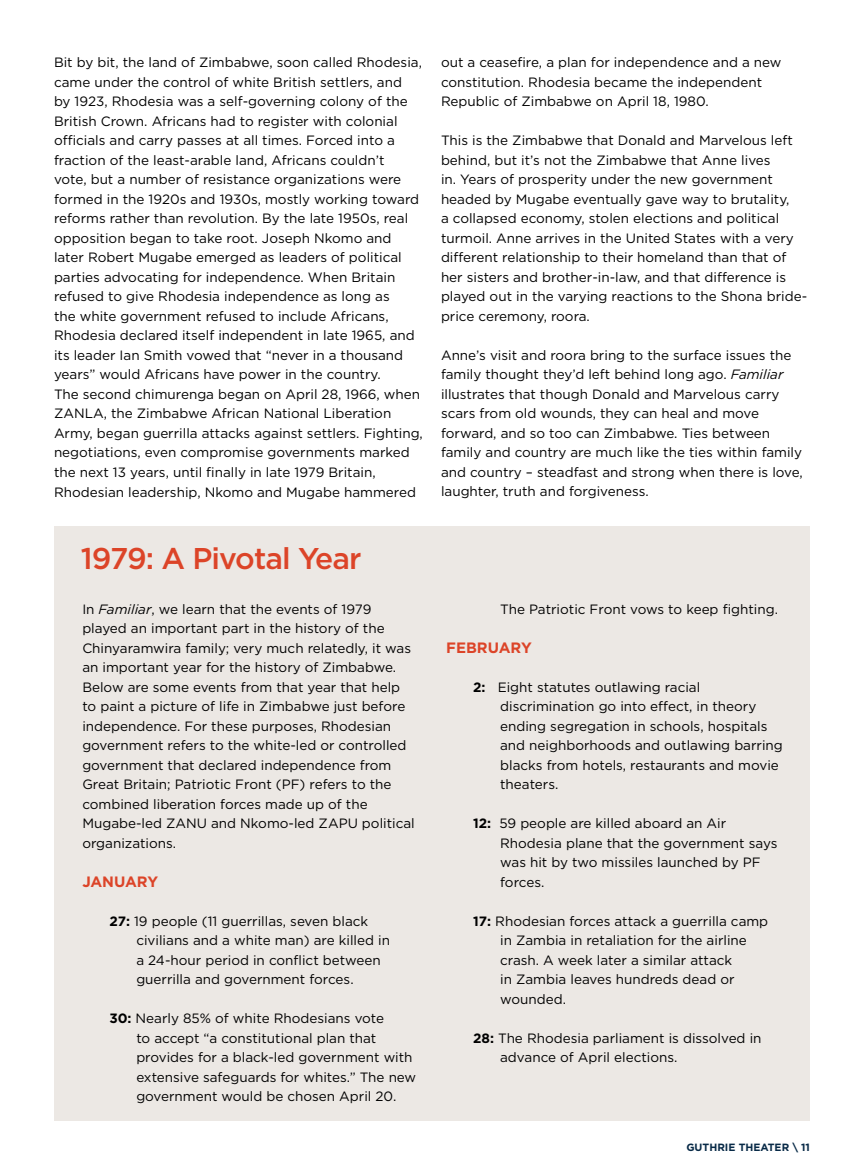
<style>
.page{position:relative;width:864px;height:1175px;background:#fff}
.page>*{position:absolute;margin:0;border:0;box-sizing:border-box;transform-origin:0 0}
.t1{font:500 30px "Gotham";letter-spacing:-.03em;color:#dc4428}
.t2{font:700 15px "Gotham";color:#dc4428}
.t3{font:13.5px/19.5px "Gotham";color:#000}
.t4{font:700 10.5px "Gotham";color:#082a47}
.s1{font-style:italic}
.s2{font-weight:700}
</style>
<div class="page">
<div style="left:54px;top:526px;width:756px;height:594px;background:#ece8e4"></div>
<p class="t3" style="left:54px;top:53px;width:370px">Bit by bit, the land of Zimbabwe, soon called Rhodesia, came under the control of white British settlers, and<br>by 1923, Rhodesia was a self-governing colony of the British Crown. Africans had to register with colonial officials and carry passes at all times. Forced into a fraction of the least-arable land, Africans couldn’t<br>vote, but a number of resistance organizations were formed in the 1920s and 1930s, mostly working toward reforms rather than revolution. By the late 1950s, real opposition began to take root. Joseph Nkomo and later Robert Mugabe emerged as leaders of political parties advocating for independence. When Britain refused to give Rhodesia independence as long as<br>the white government refused to include Africans, Rhodesia declared itself independent in late 1965, and its leader Ian Smith vowed that “never in a thousand years” would Africans have power in the country.<br>The second chimurenga began on April 28, 1966, when ZANLA, the Zimbabwe African National Liberation Army, began guerrilla attacks against settlers. Fighting, negotiations, even compromise governments marked the next 13 years, until finally in late 1979 Britain, Rhodesian leadership, Nkomo and Mugabe hammered</p>
<p class="t3" style="left:441px;top:52px;width:342px">out a ceasefire, a plan for independence and a new constitution. Rhodesia became the independent<br>Republic of Zimbabwe on April 18, 1980.</p>
<p class="t3" style="left:441px;top:130px;width:368px">This is the Zimbabwe that Donald and Marvelous left behind, but it’s not the Zimbabwe that Anne lives<br>in. Years of prosperity under the new government headed by Mugabe eventually gave way to brutality,<br>a collapsed economy, stolen elections and political turmoil. Anne arrives in the United States with a very different relationship to their homeland than that of her sisters and brother-in-law, and that difference is played out in the varying reactions to the Shona bride&shy;price ceremony, roora.</p>
<p class="t3" style="left:441px;top:345px;width:363px">Anne’s visit and roora bring to the surface issues the family thought they’d left behind long ago. <span class="s1">Familiar </span>illustrates that though Donald and Marvelous carry scars from old wounds, they can heal and move forward, and so too can Zimbabwe. Ties between family and country are much like the ties within family and country – steadfast and strong when there is love, laughter, truth and forgiveness.</p>
<h1 class="t1" style="left:81px;top:538px;width:282px">1979: A Pivotal Year</h1>
<p class="t3" style="left:82px;top:599px;width:334px">In <span class="s1">Familiar</span>, we learn that the events of 1979 played an important part in the history of the Chinyaramwira family; very much relatedly, it was an important year for the history of Zimbabwe.<br>Below are some events from that year that help to paint a picture of life in Zimbabwe just before independence. For these purposes, Rhodesian government refers to the white-led or controlled government that declared independence from Great Britain; Patriotic Front (PF) refers to the combined liberation forces made up of the Mugabe-led ZANU and Nkomo-led ZAPU political organizations.</p>
<p class="t2" style="left:82px;top:871px;width:77px">JANUARY</p>
<p class="t3" style="left:136px;top:911px;width:255px;text-indent:-27px"><span class="s2">27:</span> 19 people (11 guerrillas, seven black civilians and a white man) are killed in a 24-hour period in conflict between guerrilla and government forces.</p>
<p class="t3" style="left:136px;top:1008px;width:281px;text-indent:-27px"><span class="s2">30:</span> Nearly 85% of white Rhodesians vote<br>to accept “a constitutional plan that provides for a black-led government with extensive safeguards for whites.” The new government would be chosen April 20.</p>
<p class="t3" style="left:500px;top:599px;width:279px">The Patriotic Front vows to keep fighting.</p>
<p class="t2" style="left:446px;top:637px;width:87px">FEBRUARY</p>
<p class="t3" style="left:500px;top:677px;width:284px;text-indent:-27px"><span class="s2">2:</span> Eight statutes outlawing racial discrimination go into effect, in theory ending segregation in schools, hospitals and neighborhoods and outlawing barring blacks from hotels, restaurants and movie theaters.</p>
<p class="t3" style="left:500px;top:813px;width:279px;text-indent:-27px"><span class="s2">12:</span> 59 people are killed aboard an Air<br>Rhodesia plane that the government says was hit by two missiles launched by PF forces.</p>
<p class="t3" style="left:500px;top:911px;width:270px;text-indent:-27px"><span class="s2">17:</span> Rhodesian forces attack a guerrilla camp in Zambia in retaliation for the airline crash. A week later a similar attack<br>in Zambia leaves hundreds dead or wounded.</p>
<p class="t3" style="left:500px;top:1028px;width:263px;text-indent:-27px"><span class="s2">28:</span> The Rhodesia parliament is dissolved in advance of April elections.</p>
<p class="t4" style="left:686px;top:1140px;width:125px">GUTHRIE THEATER \ 11</p>
</div>
